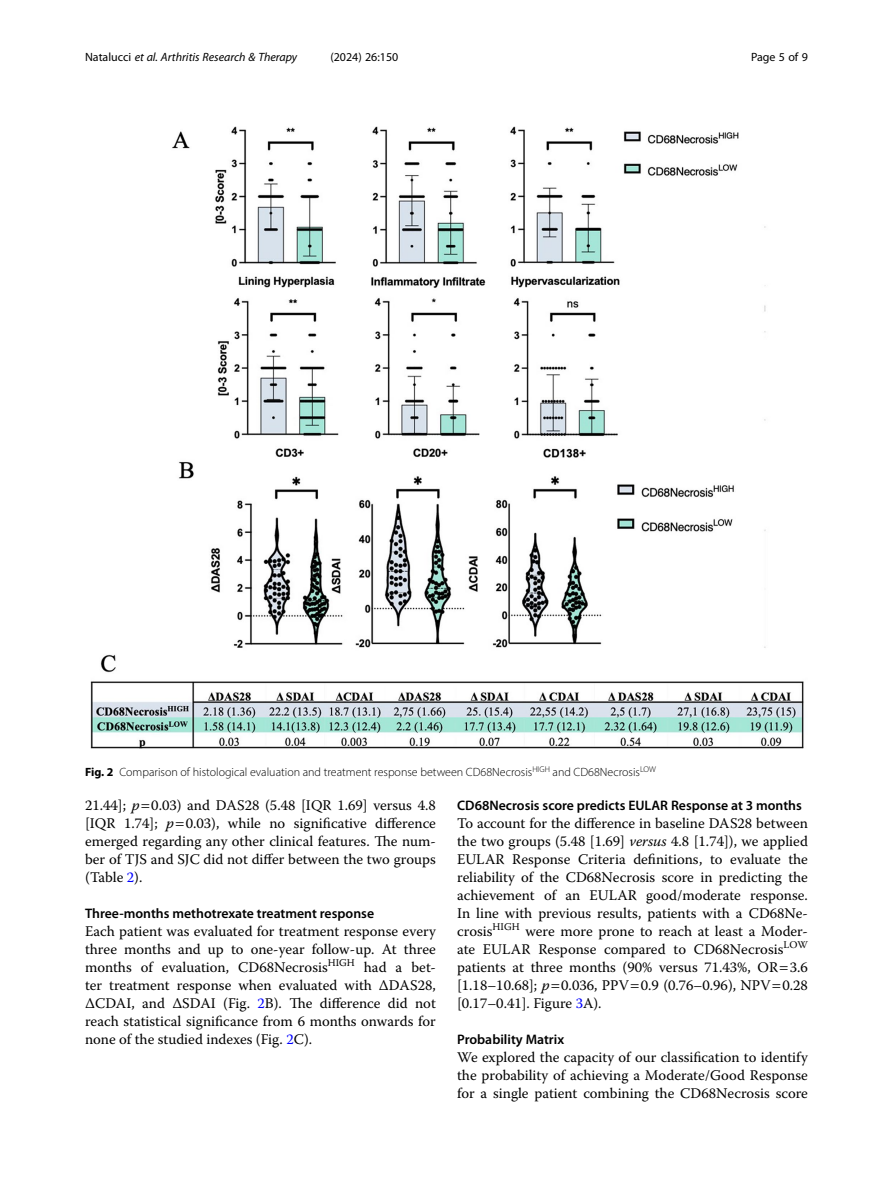
<style>
.page{position:relative;width:893px;height:1191px;background:#fff}
.page>*{position:absolute;margin:0;border:0;box-sizing:border-box;transform-origin:0 0}
.Body_Text{font:14.7px/18px "Warnock Pro";color:#000;text-align:justify}
.Body_Text_Indent{font:14.7px/18px "Warnock Pro";color:#000;text-align:justify}
.Head_2{font:600 13.8px "Myriad Pro";color:#000}
.Figure_Caption{font:300 12px "Myriad Pro";color:#000}
.t1{font:italic 12px "Myriad Pro";color:#000}
.t2{font:12px "Myriad Pro";color:#000}
.s1{font-style:normal}
.s2{font-weight:700}
.s3{font-style:italic}
.s4{color:#00f}
</style>
<div class="page">
<img style="left:90px;top:126px;width:714px;height:623px">
<p class="t1" style="left:85px;top:50px;width:214px"><span class="s1">Natalucci</span> et al. Arthritis Research &amp; Therapy</p>
<p class="t2" style="left:330px;top:50px;width:70px">(2024) 26:150</p>
<p class="t2" style="left:751px;top:50px;width:58px">Page 5 of 9</p>
<p class="Figure_Caption" style="left:85px;top:765px;width:572px"><span class="s2">Fig. 2</span> Comparison of histological evaluation and treatment response between CD68Necrosis<sup>HIGH</sup> and CD68Necrosis<sup>LOW</sup></p>
<p class="Body_Text_Indent" style="left:85px;top:796px;width:352px">21.44]; <span class="s3">p</span> 0.03) and DAS28 (5.48 [IQR 1.69] versus 4.8 [IQR 1.74]; <span class="s3">p</span> 0.03), while no significative difference emerged regarding any other clinical features. The num&shy;ber of TJS and SJC did not differ between the two groups (Table <span class="s4">2</span>).</p>
<p class="Head_2" style="left:85px;top:905px;width:291px">Three-months methotrexate treatment response</p>
<p class="Body_Text" style="left:85px;top:922px;width:352px">Each patient was evaluated for treatment response every three months and up to one-year follow-up. At three months of evaluation, CD68Necrosis<sup>HIGH</sup> had a bet&shy;ter treatment response when evaluated with ΔDAS28, ΔCDAI, and ΔSDAI (Fig. <span class="s4">2</span>B). The difference did not reach statistical significance from 6 months onwards for none of the studied indexes (Fig. <span class="s4">2</span>C).</p>
<p class="Head_2" style="left:457px;top:797px;width:346px">CD68Necrosis score predicts EULAR Response at 3 months</p>
<p class="Body_Text" style="left:457px;top:814px;width:352px">To account for the difference in baseline DAS28 between the two groups (5.48 [1.69] <span class="s3">versus</span> 4.8 [1.74]), we applied EULAR Response Criteria definitions, to evaluate the reliability of the CD68Necrosis score in predicting the achievement of an EULAR good/moderate response.<br>In line with previous results, patients with a CD68Ne&shy;crosis<sup>HIGH</sup> were more prone to reach at least a Moder&shy;ate EULAR Response compared to CD68Necrosis<sup>LOW </sup>patients at three months (90% versus 71.43%, OR 3.6 [1.18–10.68]; <span class="s3">p</span> 0.036, PPV 0.9 (0.76–0.96), NPV 0.28 [0.17–0.41]. Figure <span class="s4">3</span>A).</p>
<p class="Head_2" style="left:457px;top:1031px;width:109px">Probability Matrix</p>
<p class="Body_Text" style="left:457px;top:1048px;width:352px">We explored the capacity of our classification to identify the probability of achieving a Moderate/Good Response for a single patient combining the CD68Necrosis score</p>
</div>
